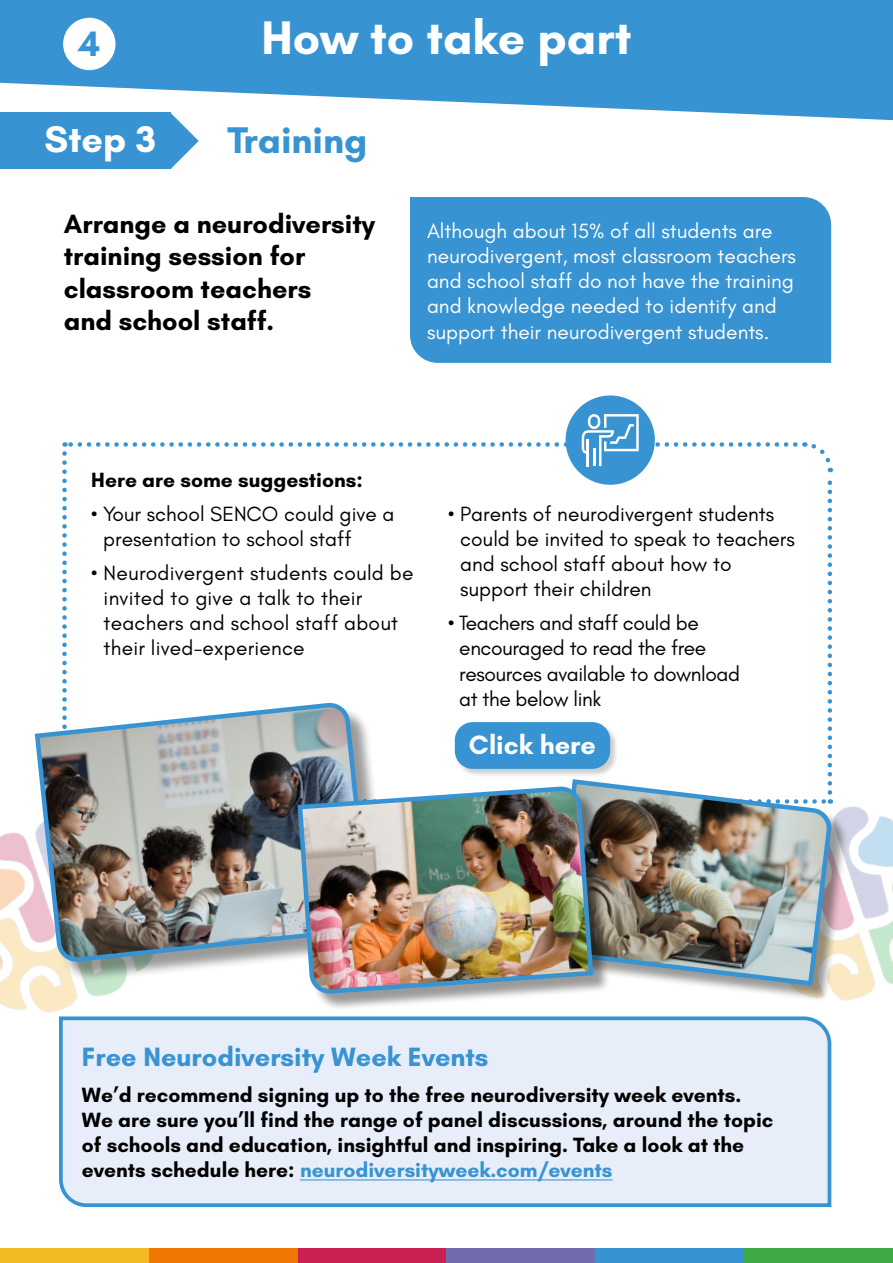
<style>
.page{position:relative;width:893px;height:1263px;background:#fff}
.page>*{position:absolute;margin:0;border:0;box-sizing:border-box;transform-origin:0 0}
.t1{font:700 48px "Glacial Indifference";color:#fff}
.t2{font:700 37.8px "Glacial Indifference";color:#3793d1}
.t3{font:700 37.8px "Glacial Indifference";color:#fff}
.t4{font:700 36px "Glacial Indifference";color:#3793d1}
.t5{font:700 27px/32.4px "Glacial Indifference";color:#000}
.t6{font:700 27px "Glacial Indifference";color:#3793d1}
.t7{font:700 27px "Glacial Indifference";color:#fff}
.t8{font:21px/25.2px "Glacial Indifference";color:#000}
.t9{font:700 21px/25.2px "Glacial Indifference";color:#000}
.t10{font:21px/25.2px "Glacial Indifference";color:#fff}
.t11{font:21px/25.2px "Glacial Indifference";letter-spacing:-.02em;color:#000}
.s1{color:#3793d1}
</style>
<div class="page">
<svg style="left:0;top:0;width:893px;height:120px;background:#53a2d7"></svg>
<img style="left:849px;top:806px;width:44px;height:195px">
<img style="left:0;top:832px;width:124px;height:181px">
<div style="left:410px;top:197px;width:422px;height:166px;background:#3793d1"></div>
<div style="left:63px;top:18px;width:52px;height:52px;background:#fff;border-radius:50%"></div>
<div style="left:566px;top:395px;width:89px;height:90px;background:#3793d1;border-radius:50%"></div>
<svg style="left:62px;top:414px;width:771px;height:374px"></svg>
<div style="left:59px;top:1016px;width:773px;height:192px;background:#e7eefa"></div>
<hr style="left:300px;top:1179px;width:312px;height:1px;background:#3793d1">
<div style="left:149px;top:1248px;width:149px;height:15px;background:#ee7601"></div>
<div style="left:0;top:1248px;width:149px;height:15px;background:#f4ba23"></div>
<div style="left:298px;top:1248px;width:148px;height:15px;background:#c92152"></div>
<div style="left:446px;top:1248px;width:149px;height:15px;background:#706cae"></div>
<div style="left:595px;top:1248px;width:149px;height:15px;background:#3793d1"></div>
<div style="left:744px;top:1248px;width:149px;height:15px;background:#3faa45"></div>
<svg style="left:170px;top:113px;width:29px;height:56px"></svg>
<div style="left:0;top:113px;width:170px;height:56px;background:#3793d1"></div>
<hr style="left:892px;top:113px;width:1px;height:56px;background:#3faa45">
<div style="left:38px;top:706px;width:354px;height:276px;background:#000;opacity:.4"></div>
<img style="left:32px;top:704px;width:342px;height:256px">
<div style="left:556px;top:782px;width:293px;height:220px;background:#000;opacity:.4"></div>
<img style="left:550px;top:777px;width:285px;height:211px">
<div style="left:300px;top:789px;width:310px;height:222px;background:#000;opacity:.4"></div>
<img style="left:295px;top:788px;width:301px;height:204px">
<div style="left:454px;top:722px;width:165px;height:55px;background:#000;opacity:.2"></div>
<div style="left:455px;top:722px;width:155px;height:47px;background:#3793d1;border-radius:18px"></div>
<p class="t4" style="left:78px;top:22px;width:23px">4</p>
<p class="t3" style="left:45px;top:116px;width:113px">Step 3</p>
<p class="t1" style="left:261px;top:8px;width:371px">How to take part</p>
<p class="t2" style="left:227px;top:117px;width:141px">Training</p>
<p class="t5" style="left:64px;top:207px;width:313px">Arrange a neurodiversity training session for classroom teachers<br>and school staff.</p>
<p class="t10" style="left:427px;top:218px;width:370px">Although about 15% of all students are neurodivergent, most classroom teachers and school staff do not have the training and knowledge needed to identify and support their neurodivergent students.</p>
<p class="t9" style="left:91px;top:467px;width:273px">Here are some suggestions:</p>
<p class="t8" style="left:103px;top:501px;width:293px;text-indent:-12px">• Your school SENCO could give a presentation to school staff</p>
<p class="t8" style="left:104px;top:560px;width:311px;text-indent:-12px">• Neurodivergent students could be invited to give a talk to their teachers and school staff about their lived-experience</p>
<p class="t8" style="left:460px;top:501px;width:336px;text-indent:-12px">• Parents of neurodivergent students could be invited to speak to teachers and school staff about how to support their children</p>
<p class="t11" style="left:459px;top:611px;width:282px;text-indent:-11px">• Teachers and staff could be encouraged to read the free resources available to download at the below link</p>
<p class="t7" style="left:469px;top:728px;width:128px">Click here</p>
<p class="t6" style="left:82px;top:1040px;width:408px">Free Neurodiversity Week Events</p>
<p class="t9" style="left:82px;top:1082px;width:693px">We’d recommend signing up to the free neurodiversity week events.<br>We are sure you’ll find the range of panel discussions, around the topic of schools and education, insightful and inspiring. Take a look at the events schedule here: <span class="s1">neurodiversityweek.com/events</span></p>
</div>
